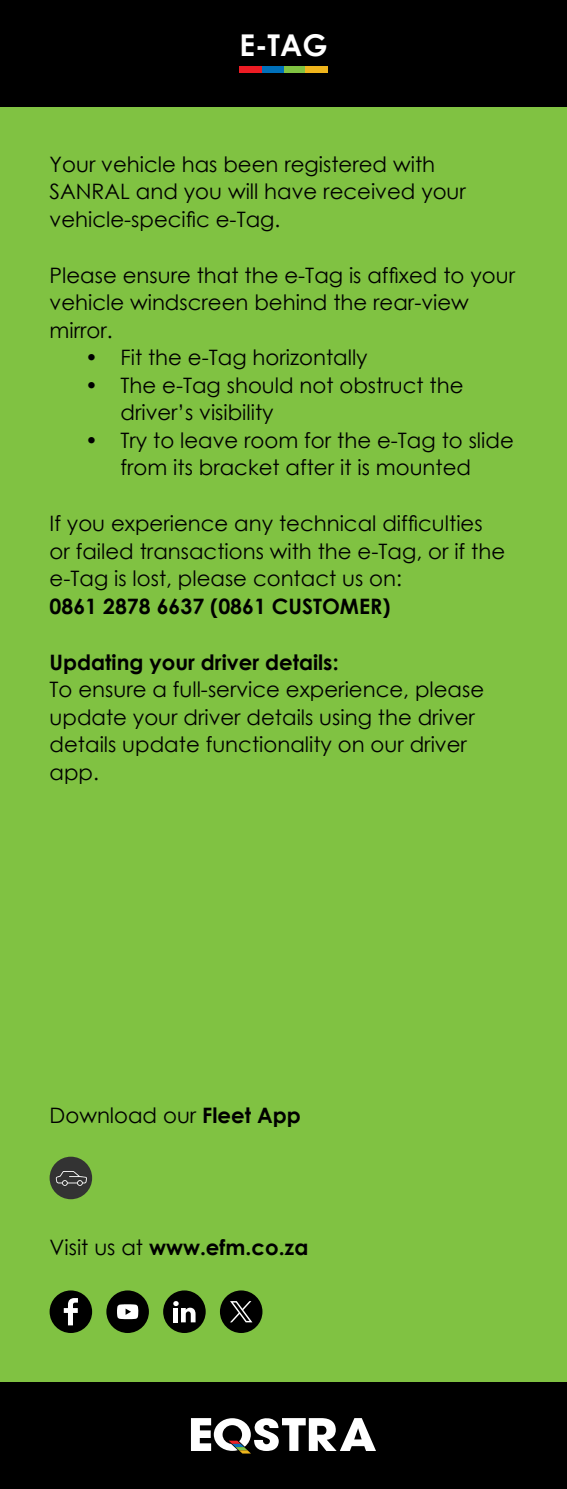
<style>
.page{position:relative;width:567px;height:1489px;background:#fff}
.page>*{position:absolute;margin:0;border:0;box-sizing:border-box;transform-origin:0 0}
.t1{font:700 30px "Century Gothic";color:#fff}
.t2{font:21.25px/27.5px "Century Gothic";color:#000}
.t3{font:700 21.25px "Century Gothic";color:#000}
.s1{font-weight:700}
.s2{font-weight:400}
</style>
<div class="page">
<div style="left:0;top:0;width:567px;height:1488px;background:#80c242"></div>
<div style="left:0;top:0;width:567px;height:106px;background:#000"></div>
<div style="left:0;top:1382px;width:567px;height:106px;background:#000"></div>
<svg style="left:191px;top:1418px;width:185px;height:35px"></svg>
<div style="left:262px;top:67px;width:22px;height:6px;background:#0070ba"></div>
<div style="left:284px;top:67px;width:21px;height:6px;background:#80c242"></div>
<div style="left:239px;top:67px;width:23px;height:6px;background:#ed1c24"></div>
<div style="left:305px;top:67px;width:23px;height:6px;background:#f0b51c"></div>
<img style="left:50px;top:1156px;width:42px;height:43px;border-radius:21px">
<div style="left:163px;top:1290px;width:43px;height:42px;background:#000;border-radius:50%"></div>
<svg style="left:173px;top:1301px;width:23px;height:21px"></svg>
<div style="left:50px;top:1290px;width:42px;height:42px;background:#000;border-radius:50%"></div>
<svg style="left:64px;top:1298px;width:14px;height:27px"></svg>
<div style="left:106px;top:1290px;width:43px;height:42px;background:#000;border-radius:50%"></div>
<svg style="left:117px;top:1304px;width:21px;height:14px"></svg>
<div style="left:220px;top:1290px;width:42px;height:42px;background:#000;border-radius:50%"></div>
<svg style="left:230px;top:1301px;width:22px;height:21px"></svg>
<h1 class="t1" style="left:239px;top:22px;width:90px">E-TAG</h1>
<p class="t2" style="left:50px;top:150px;width:418px">Your vehicle has been registered with<br>SANRAL and you will have received your vehicle-specific e-Tag.</p>
<p class="t2" style="left:50px;top:261px;width:467px">Please ensure that the e-Tag is affixed to your vehicle windscreen behind the rear-view mirror.</p>
<p class="t2" style="left:85px;top:343px;width:284px">• Fit the e-Tag horizontally</p>
<p class="t2" style="left:120px;top:371px;width:345px;text-indent:-35px">• The e-Tag should not obstruct the driver’s visibility</p>
<p class="t2" style="left:85px;top:426px;width:430px;text-align:center">• Try to leave room for the e-Tag to slide from its bracket after it is mounted</p>
<p class="t2" style="left:50px;top:509px;width:457px">If you experience any technical difficulties or failed transactions with the e-Tag, or if the e-Tag is lost, please contact us on:</p>
<p class="t3" style="left:50px;top:590px;width:342px">0861 2878 6637 (0861 CUSTOMER)</p>
<p class="t3" style="left:50px;top:646px;width:291px">Updating your driver details:</p>
<p class="t2" style="left:50px;top:675px;width:436px">To ensure a full-service experience, please update your driver details using the driver details update functionality on our driver app.</p>
<p class="t2" style="left:50px;top:1101px;width:253px">Download our <span class="s1">Fleet App</span></p>
<p class="t3" style="left:50px;top:1231px;width:260px"><span class="s2">Visit us at</span> www.efm.co.za</p>
</div>
